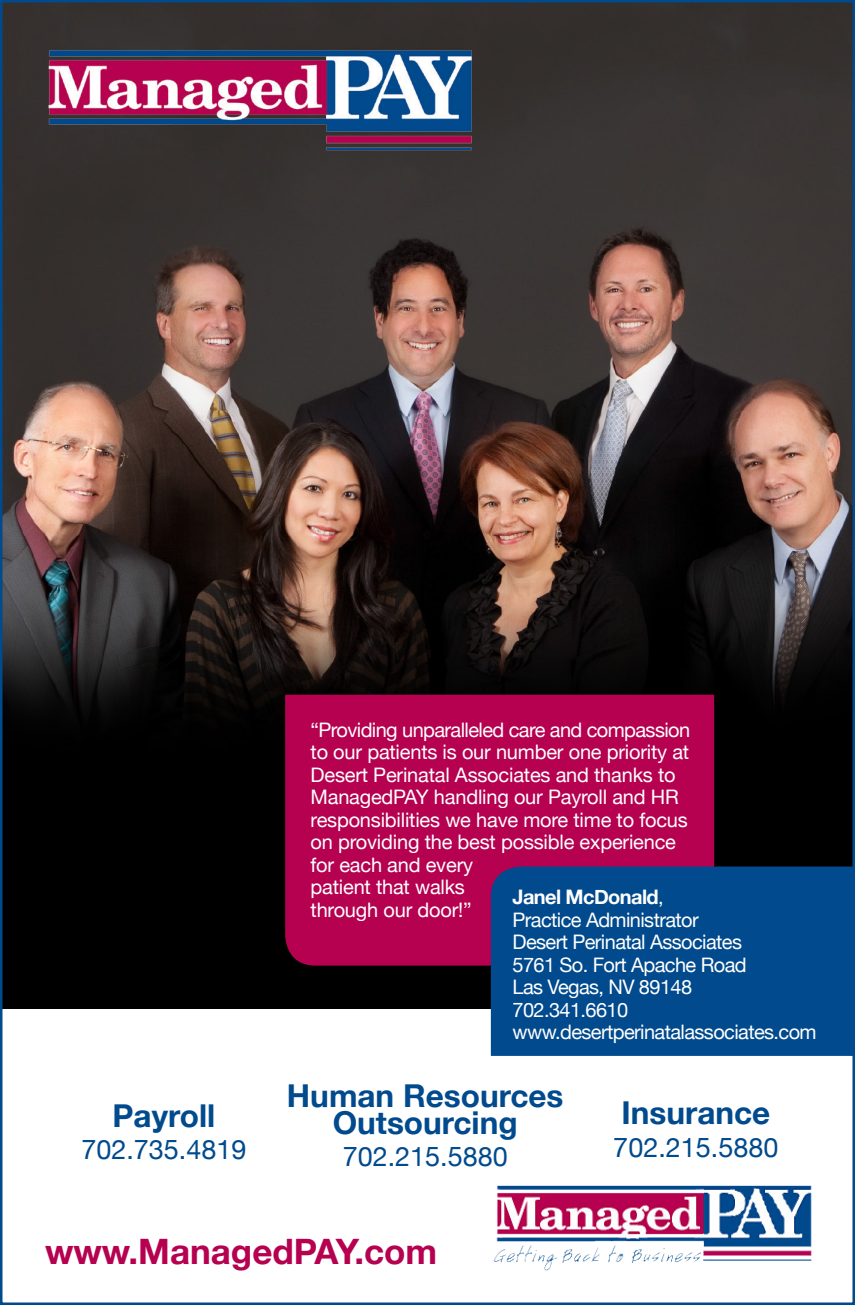
<style>
.page{position:relative;width:855px;height:1305px;background:#fff}
.page>*{position:absolute;margin:0;border:0;box-sizing:border-box;transform-origin:0 0}
.t1{font:700 35px "Helvetica Neue";color:#b60150}
.t2{font:700 31.5px "Helvetica Neue";color:#004a8d}
.t3{font:27px "Helvetica Neue";color:#004a8d}
.t4{font:20px/22.5px "Helvetica Neue";letter-spacing:-.01em;color:#fff}
.t5{font:20px "Helvetica Neue";letter-spacing:-.03em;color:#fff}
.t6{font:700 20px "Helvetica Neue";letter-spacing:-.03em;color:#fff}
.s1{font-weight:400}
</style>
<div class="page">
<img style="left:3px;top:3px;width:849px;height:1006px">
<img style="left:493px;top:1185px;width:319px;height:86px">
<img style="left:45px;top:38px;width:429px;height:117px">
<div style="left:285px;top:695px;width:429px;height:271px;background:#b60150"></div>
<div style="left:491px;top:867px;width:361px;height:189px;background:#004a8d"></div>
<p class="t2" style="left:113px;top:1096px;width:104px">Payroll</p>
<p class="t3" style="left:81px;top:1133px;width:167px">702.735.4819</p>
<p class="t4" style="left:311px;top:718px;width:381px">“Providing unparalleled care and compassion to our patients is our number one priority at Desert Perinatal Associates and thanks to ManagedPAY handling our Payroll and HR responsibilities we have more time to focus on providing the best possible experience for each and every<br>patient that walks<br>through our door!”</p>
<p class="t6" style="left:513px;top:885px;width:153px">Janel McDonald<span class="s1">,</span></p>
<p class="t5" style="left:513px;top:907px;width:188px">Practice Administrator</p>
<p class="t5" style="left:513px;top:930px;width:231px">Desert Perinatal Associates</p>
<p class="t5" style="left:513px;top:952px;width:236px">5761 So. Fort Apache Road</p>
<p class="t5" style="left:513px;top:975px;width:181px">Las Vegas, NV 89148</p>
<p class="t5" style="left:513px;top:997px;width:117px">702.341.6610</p>
<p class="t5" style="left:513px;top:1020px;width:306px">www.desertperinatalassociates.com</p>
<p class="t2" style="left:287px;top:1076px;width:278px">Human Resources</p>
<p class="t2" style="left:333px;top:1103px;width:186px">Outsourcing</p>
<p class="t3" style="left:343px;top:1141px;width:167px">702.215.5880</p>
<p class="t2" style="left:622px;top:1093px;width:150px">Insurance</p>
<p class="t3" style="left:613px;top:1131px;width:167px">702.215.5880</p>
<p class="t1" style="left:45px;top:1230px;width:394px">www.ManagedPAY.com</p>
</div>
